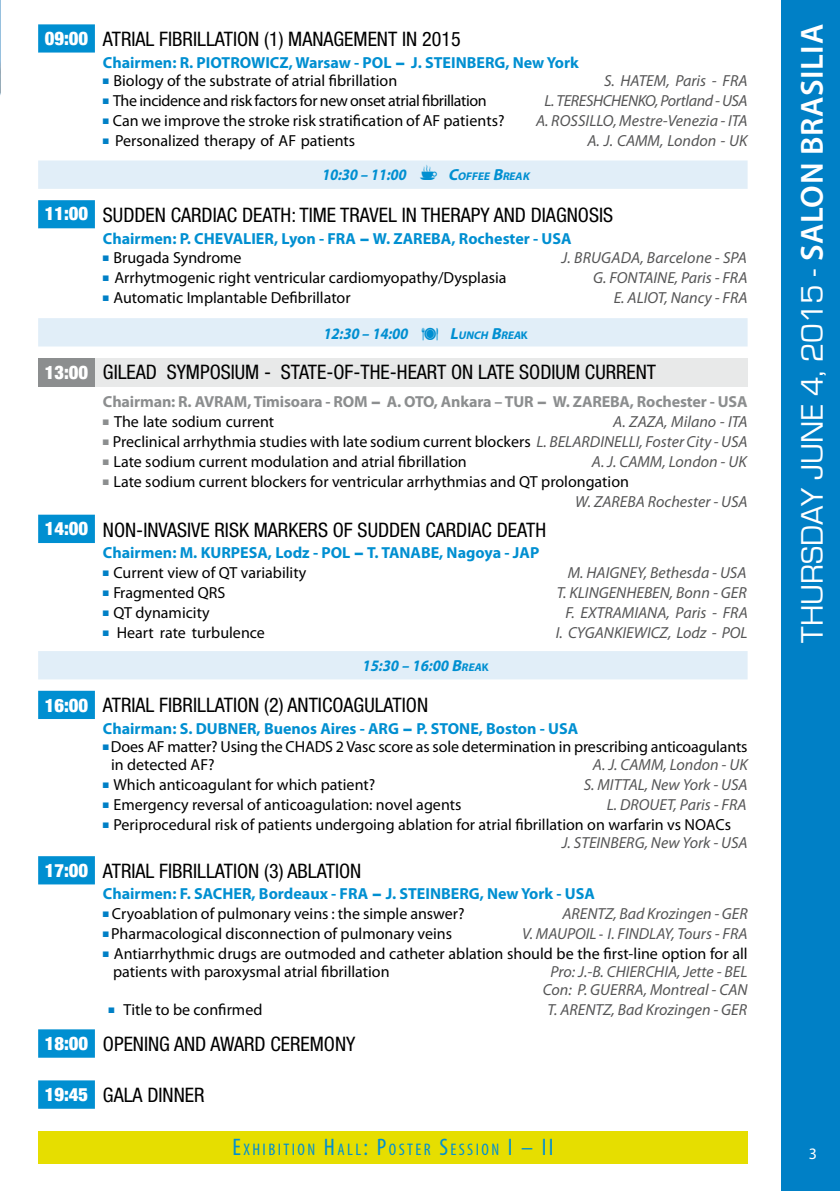
<style>
.page{position:relative;width:840px;height:1191px;background:#fff}
.page>*{position:absolute;margin:0;border:0;box-sizing:border-box;transform-origin:0 0}
.t1{font:32px "Eurostile";color:#fff}
.t2{font:condensed 20px "Helvetica Neue LT Std";color:#000}
.t3{font:condensed 20px "Helvetica Neue LT Std";color:#000}
.t4{font:condensed 16.8px "Myriad Pro";letter-spacing:.145em;color:#008fd1}
.t5{font:16px/18px "Myriad Pro";color:#000}
.t6{font:italic 16px/18px "Myriad Pro";color:#555556;text-align:center}
.t7{font:700 16px "Myriad Pro";color:#008fd1}
.t8{font:700 16px "Myriad Pro";letter-spacing:-.01em;color:#8c8e8f}
.t9{font:16px "Myriad Pro";letter-spacing:-.025em;color:#000}
.t10{font:italic 700 16px "Myriad Pro";color:#008fd1;scale:.9 1}
.t11{font:italic 16px "Myriad Pro";letter-spacing:-.025em;color:#555556}
.t12{font:16px "Myriad Pro";color:#fff}
.t13{font:italic 700 11.2px "Myriad Pro";color:#008fd1}
.s1{font-family:"Helvetica Neue";font-weight:900;font-size:18.6px;color:#fff}
.s2{font-family:"Futura"}
.s3{color:#0080c6}
.s4{font-size:16px}
.s5{font-style:normal}
.s6{color:#8c8e8f}
.s7{font-style:italic;color:#555556}
.s8{font-style:inherit}
.s9{font-size:11.2px}
.s10{font-style:normal;font-size:11.2px}
.s11{font-family:"Futura";font-style:normal}
.s12{font-size:24px}
.s13{font-family:"Myriad Pro";font-weight:600}
</style>
<div class="page">
<svg style="left:0;top:0;width:1px;height:95px"></svg>
<svg style="left:38px;top:24px;width:57px;height:1084px"></svg>
<svg style="left:38px;top:53px;width:57px;height:107px"></svg>
<svg style="left:38px;top:160px;width:709px;height:519px"></svg>
<div style="left:38px;top:358px;width:57px;height:28px;background:#8c8e8f"></div>
<div style="left:95px;top:358px;width:652px;height:28px;background:#e8e9e9"></div>
<svg style="left:38px;top:719px;width:57px;height:137px"></svg>
<div style="left:38px;top:1131px;width:709px;height:32px;background:#e6de00"></div>
<div style="left:781px;top:0;width:58px;height:1191px;background:#0080c6"></div>
<svg style="left:420px;top:165px;width:16px;height:15px"></svg>
<svg style="left:422px;top:328px;width:16px;height:12px"></svg>
<p class="t2" style="left:45px;top:27px;width:417px"><span class="s1">09:00</span> ATRIAL FIBRILLATION (1) MANAGEMENT IN 2015</p>
<p class="t7" style="left:103px;top:52px;width:477px">Chairmen: R. PIOTROWICZ, Warsaw - POL <span class="s2">−</span> J. STEINBERG, New York</p>
<p class="t5" style="left:103px;top:71px;width:296px"><span class="s3">■</span> Biology of the substrate of atrial fibrillation</p>
<p class="t6" style="left:603px;top:71px;width:145px">S. HATEM, Paris - FRA</p>
<p class="t9" style="left:103px;top:90px;width:385px"><span class="s3">■</span> The incidence and risk factors for new onset atrial fibrillation</p>
<p class="t11" style="left:544px;top:90px;width:204px">L. TERESHCHENKO, Portland - USA</p>
<p class="t5" style="left:103px;top:111px;width:403px"><span class="s3">■</span> Can we improve the stroke risk stratification of AF patients?</p>
<p class="t6" style="left:535px;top:111px;width:213px">A. ROSSILLO, Mestre-Venezia - ITA</p>
<p class="t5" style="left:103px;top:131px;width:253px"><span class="s3">■</span> Personalized therapy of AF patients</p>
<p class="t6" style="left:587px;top:131px;width:161px">A. J. CAMM, London - UK</p>
<p class="t10" style="left:321px;top:164px;width:100px">10:30 – 11:00</p>
<p class="t13" style="left:448px;top:169px;width:85px"><span class="s4">C</span>OFFEE <span class="s4">B</span>REAK</p>
<p class="t2" style="left:45px;top:203px;width:569px"><span class="s1">11:00</span> SUDDEN CARDIAC DEATH: TIME TRAVEL IN THERAPY AND DIAGNOSIS</p>
<p class="t7" style="left:103px;top:228px;width:470px">Chairmen: P. CHEVALIER, Lyon - FRA <span class="s2">−</span> W. ZAREBA, Rochester - USA</p>
<p class="t5" style="left:103px;top:248px;width:140px"><span class="s3">■</span> Brugada Syndrome</p>
<p class="t6" style="left:561px;top:248px;width:187px">J. BRUGADA, Barcelone - SPA</p>
<p class="t5" style="left:103px;top:268px;width:405px"><span class="s3">■</span> Arrhytmogenic right ventricular cardiomyopathy/Dysplasia</p>
<p class="t6" style="left:593px;top:268px;width:156px">G. FONTAINE, Paris - FRA</p>
<p class="t5" style="left:103px;top:288px;width:249px"><span class="s3">■</span> Automatic Implantable Defibrillator</p>
<p class="t6" style="left:613px;top:288px;width:135px">E. ALIOT, Nancy - FRA</p>
<p class="t10" style="left:323px;top:323px;width:100px">12:30 – 14:00</p>
<p class="t13" style="left:449px;top:328px;width:79px"><span class="s4">L</span>UNCH <span class="s4">B</span>REA<span class="s5">k</span></p>
<p class="t3" style="left:45px;top:360px;width:612px"><span class="s1">13:00</span> GILEAD SYMPOSIUM - STATE-OF-THE-HEART ON LATE SODIUM CURRENT</p>
<p class="t8" style="left:103px;top:391px;width:645px">Chairman: R. AVRAM, Timisoara - ROM <span class="s2">−</span> A. OTO, Ankara – TUR <span class="s2">−</span> W. ZAREBA, Rochester - USA</p>
<p class="t5" style="left:103px;top:412px;width:173px"><span class="s6">■</span> The late sodium current</p>
<p class="t6" style="left:613px;top:412px;width:136px">A. ZAZA, Milano - ITA</p>
<p class="t5" style="left:103px;top:432px;width:646px"><span class="s6">■</span> Preclinical arrhythmia studies with late sodium current blockers <span class="s7">L. BELARDINELLI, Foster City - USA</span></p>
<p class="t5" style="left:103px;top:452px;width:365px"><span class="s6">■</span> Late sodium current modulation and atrial fibrillation</p>
<p class="t6" style="left:591px;top:452px;width:156px">A. J. CAMM, London - UK</p>
<p class="t5" style="left:575px;top:471px;width:174px;line-height:20px;text-indent:-472px"><span class="s6">■</span> Late sodium current blockers for ventricular arrhythmias and QT prolongation<br><span class="s7">W. ZAREBA Rochester - USA</span></p>
<p class="t2" style="left:45px;top:518px;width:502px"><span class="s1">14:00</span> NON-INVASIVE RISK MARKERS OF SUDDEN CARDIAC DEATH</p>
<p class="t7" style="left:103px;top:542px;width:437px">Chairmen: M. KURPESA, Lodz - POL <span class="s2">−</span> T. TANABE, Nagoya - JAP</p>
<p class="t5" style="left:103px;top:563px;width:205px"><span class="s3">■</span> Current view of QT variability</p>
<p class="t6" style="left:567px;top:563px;width:180px">M. HAIGNEY, Bethesda - USA</p>
<p class="t5" style="left:103px;top:583px;width:124px"><span class="s3">■</span> Fragmented QRS</p>
<p class="t6" style="left:556px;top:583px;width:191px">T. KLINGENHEBEN, Bonn - GER</p>
<p class="t5" style="left:103px;top:603px;width:108px"><span class="s3">■</span> QT dynamicity</p>
<p class="t6" style="left:565px;top:603px;width:184px">F. EXTRAMIANA, Paris - FRA</p>
<p class="t5" style="left:103px;top:623px;width:163px"><span class="s3">■</span> Heart rate turbulence</p>
<p class="t6" style="left:555px;top:623px;width:193px">I. CYGANKIEWICZ, Lodz - POL</p>
<p class="t10" style="left:362px;top:655px;width:142px">15:30 – 16:00 <span class="s8">B</span><span class="s9">REA</span><span class="s10">k</span></p>
<p class="t2" style="left:45px;top:693px;width:384px"><span class="s1">16:00</span> ATRIAL FIBRILLATION (2) ANTICOAGULATION</p>
<p class="t7" style="left:103px;top:718px;width:476px">Chairman: S. DUBNER, Buenos Aires - ARG <span class="s2">−</span> P. STONE, Boston - USA</p>
<p class="t5" style="left:111px;top:737px;width:637px;text-indent:-8px"><span class="s3">■</span> Does AF matter? Using the CHADS 2 Vasc score as sole determination in prescribing anticoagulants in detected AF?</p>
<p class="t6" style="left:592px;top:755px;width:156px">A. J. CAMM, London - UK</p>
<p class="t5" style="left:103px;top:775px;width:274px"><span class="s3">■</span> Which anticoagulant for which patient?</p>
<p class="t6" style="left:583px;top:775px;width:165px">S. MITTAL, New York - USA</p>
<p class="t5" style="left:103px;top:795px;width:360px"><span class="s3">■</span> Emergency reversal of anticoagulation: novel agents</p>
<p class="t6" style="left:606px;top:795px;width:141px">L. DROUET, Paris - FRA</p>
<p class="t5" style="left:561px;top:815px;width:187px;text-indent:-458px"><span class="s3">■</span> Periprocedural risk of patients undergoing ablation for atrial fibrillation on warfarin vs NOACs<br><span class="s7">J. STEINBERG, New York - USA</span></p>
<p class="t2" style="left:45px;top:859px;width:318px"><span class="s1">17:00</span> ATRIAL FIBRILLATION (3) ABLATION</p>
<p class="t7" style="left:103px;top:883px;width:493px">Chairmen: F. SACHER, Bordeaux - FRA <span class="s2">−</span> J. STEINBERG, New York - USA</p>
<p class="t5" style="left:103px;top:905px;width:363px"><span class="s3">■</span> Cryoablation of pulmonary veins : the simple answer?</p>
<p class="t6" style="left:562px;top:904px;width:187px">ARENTZ, Bad Krozingen - GER</p>
<p class="t5" style="left:103px;top:925px;width:350px"><span class="s3">■</span> Pharmacological disconnection of pulmonary veins</p>
<p class="t6" style="left:521px;top:924px;width:227px">V. MAUPOIL <span class="s11">-</span> I. FINDLAY, Tours - FRA</p>
<p class="t5" style="left:113px;top:945px;width:635px;text-indent:-10px"><span class="s3">■</span> Antiarrhythmic drugs are outmoded and catheter ablation should be the first-line option for all patients with paroxysmal atrial fibrillation</p>
<p class="t6" style="left:542px;top:962px;width:206px">Pro: J.-B. CHIERCHIA, Jette - BEL<br>Con: P. GUERRA, Montreal - CAN</p>
<p class="t5" style="left:108px;top:1001px;width:155px"><span class="s3">■</span> Title to be confirmed</p>
<p class="t6" style="left:547px;top:1000px;width:201px">T. ARENTZ, Bad Krozingen - GER</p>
<p class="t2" style="left:45px;top:1032px;width:312px"><span class="s1">18:00</span> OPENING AND AWARD CEREMONY</p>
<p class="t3" style="left:45px;top:1083px;width:161px"><span class="s1">19:45</span> GALA DINNER</p>
<p class="t4" style="left:232px;top:1139px;width:315px"><span class="s12">E</span>XHIBITION <span class="s12">H</span>ALL<span class="s12">: P</span>OSTER <span class="s12">S</span>ESSION <span class="s12">I – II</span></p>
<h1 class="t1" style="left:794px;top:643px;width:620px;rotate:-90deg">THURSDAY JUNE 4, 2015 - <span class="s13">SALON BRASILIA</span></h1>
<p class="t12" style="left:808px;top:1143px;width:10px">3</p>
</div>
